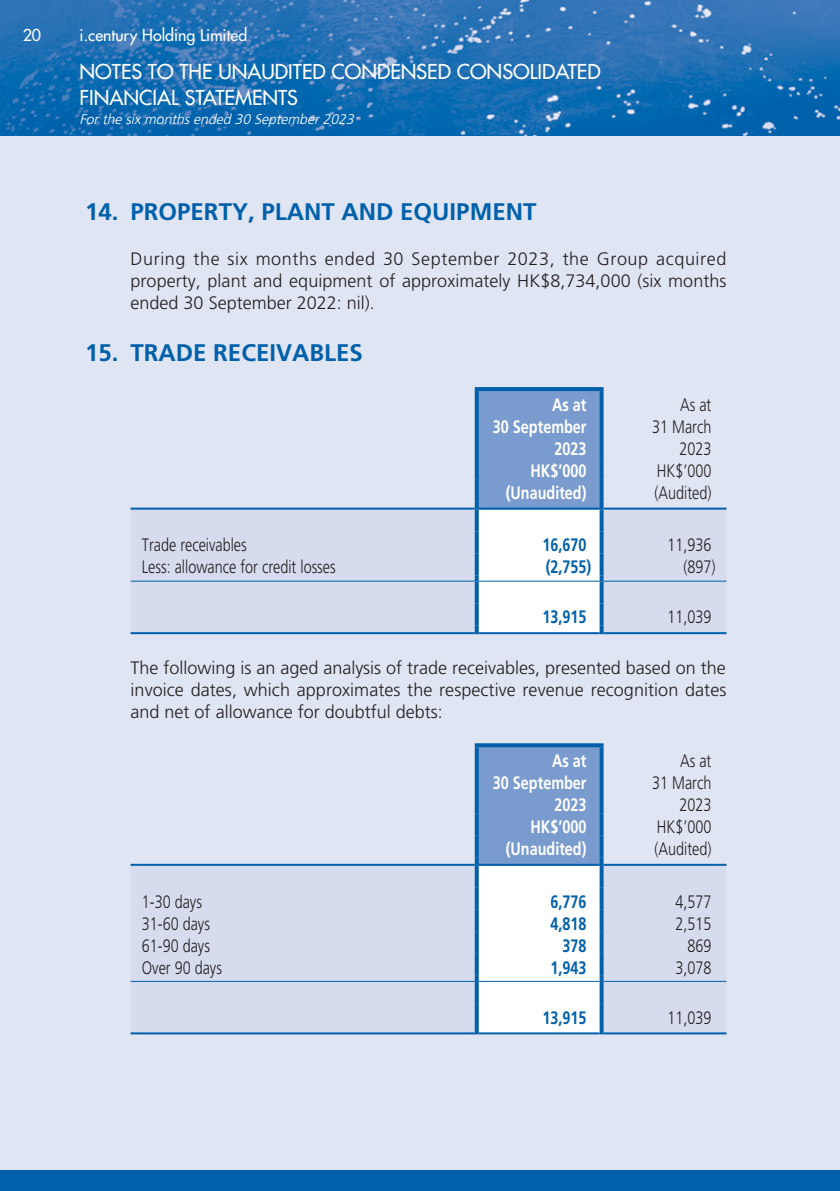
<style>
.page{position:relative;width:840px;height:1191px;background:#fff}
.page>*{position:absolute;margin:0;border:0;box-sizing:border-box;transform-origin:0 0}
._01_Heading_1{font:700 24px "Frutiger LT Std";color:#0060aa}
.t1{font:500 20px/26px "Futura Std";color:#fff}
._00_Body_text{font:300 18px/22px "Frutiger LT Std";color:#231f20;text-align:justify}
._50_Table_Body{font:300 18px "Frutiger LT Std";color:#231f20;scale:.8 1}
._50_Table_Body-2{font:700 18px "Frutiger LT Std";color:#fff;scale:.8 1}
._50_Table_Body-3{font:700 18px "Frutiger LT Std";color:#0060aa;scale:.8 1}
.t2{font:500 16px "Futura Std";color:#fff}
.t3{font:italic 300 14px "Frutiger LT Std";color:#fff}
</style>
<div class="page">
<div style="left:0;top:0;width:839px;height:1191px;background:#e0e5f3"></div>
<div style="left:0;top:1170px;width:839px;height:21px;background:#0060aa"></div>
<img style="left:0;top:0;width:839px;height:136px">
<div style="left:130px;top:509px;width:596px;height:123px;background:#d6dcee"></div>
<svg style="left:474px;top:387px;width:129px;height:2px"></svg>
<svg style="left:474px;top:389px;width:129px;height:245px;background:#b0c6e2"></svg>
<hr style="left:130px;top:507px;width:344px;height:2px;background:#0060aa">
<hr style="left:478px;top:507px;width:121px;height:2px;background:#0060aa">
<hr style="left:603px;top:507px;width:123px;height:2px;background:#0060aa">
<hr style="left:130px;top:580px;width:344px;height:1px;background:#0060aa">
<hr style="left:478px;top:580px;width:121px;height:1px;background:#0060aa">
<hr style="left:603px;top:580px;width:123px;height:1px;background:#0060aa">
<hr style="left:130px;top:632px;width:344px;height:2px;background:#0060aa">
<hr style="left:478px;top:632px;width:121px;height:2px;background:#0060aa">
<hr style="left:603px;top:632px;width:123px;height:2px;background:#0060aa">
<div style="left:130px;top:866px;width:596px;height:166px;background:#d6dcee"></div>
<svg style="left:474px;top:743px;width:129px;height:2px"></svg>
<svg style="left:474px;top:745px;width:129px;height:289px;background:#bbcee6"></svg>
<hr style="left:130px;top:864px;width:344px;height:2px;background:#0060aa">
<hr style="left:478px;top:864px;width:121px;height:2px;background:#0060aa">
<hr style="left:603px;top:864px;width:123px;height:2px;background:#0060aa">
<hr style="left:130px;top:981px;width:344px;height:1px;background:#0060aa">
<hr style="left:478px;top:981px;width:121px;height:1px;background:#0060aa">
<hr style="left:603px;top:981px;width:123px;height:1px;background:#0060aa">
<hr style="left:130px;top:1032px;width:344px;height:2px;background:#0060aa">
<hr style="left:478px;top:1032px;width:121px;height:2px;background:#0060aa">
<hr style="left:603px;top:1032px;width:123px;height:2px;background:#0060aa">
<p class="t2" style="left:23px;top:25px;width:20px">20</p>
<p class="t2" style="left:80px;top:25px;width:169px">i.century Holding Limited</p>
<p class="t1" style="left:80px;top:59px;width:522px">NOTES TO THE UNAUDITED CONDENSED CONSOLIDATED<br>FINANCIAL STATEMENTS</p>
<p class="t3" style="left:80px;top:111px;width:279px">Forthe sixmonthsended 30 September2023</p>
<p class="_01_Heading_1" style="left:85px;top:197px;width:452px">14. PROPERTY, PLANT AND EQUIPMENT</p>
<p class="_00_Body_text" style="left:130px;top:248px;width:597px">During the six months ended 30 September 2023, the Group acquired property, plant and equipment of approximately HK$8,734,000 (six months ended 30 September 2022: nil).</p>
<p class="_01_Heading_1" style="left:85px;top:339px;width:279px">15. TRADE RECEIVABLES</p>
<p class="_50_Table_Body-2" style="left:552px;top:394px;width:45px">As at</p>
<p class="_50_Table_Body-2" style="left:492px;top:416px;width:119px">30 September</p>
<p class="_50_Table_Body-2" style="left:554px;top:438px;width:42px">2023</p>
<p class="_50_Table_Body" style="left:679px;top:394px;width:41px">As at</p>
<p class="_50_Table_Body" style="left:651px;top:416px;width:76px">31 March</p>
<p class="_50_Table_Body" style="left:679px;top:438px;width:42px">2023</p>
<p class="_50_Table_Body-2" style="left:530px;top:460px;width:72px">HK$’000</p>
<p class="_50_Table_Body" style="left:656px;top:460px;width:70px">HK$’000</p>
<p class="_50_Table_Body-2" style="left:505px;top:482px;width:102px">(Unaudited)</p>
<p class="_50_Table_Body" style="left:654px;top:482px;width:73px">(Audited)</p>
<p class="_50_Table_Body" style="left:142px;top:535px;width:132px">Trade receivables</p>
<p class="_50_Table_Body-3" style="left:542px;top:534px;width:57px">16,670</p>
<p class="_50_Table_Body" style="left:667px;top:535px;width:57px">11,936</p>
<p class="_50_Table_Body" style="left:142px;top:557px;width:244px">Less: allowance for credit losses</p>
<p class="_50_Table_Body-3" style="left:545px;top:556px;width:59px">(2,755)</p>
<p class="_50_Table_Body" style="left:683px;top:557px;width:42px">(897)</p>
<p class="_50_Table_Body-3" style="left:542px;top:606px;width:57px">13,915</p>
<p class="_50_Table_Body" style="left:667px;top:607px;width:57px">11,039</p>
<p class="_00_Body_text" style="left:130px;top:657px;width:597px">The following is an aged analysis of trade receivables, presented based on the invoice dates, which approximates the respective revenue recognition dates and net of allowance for doubtful debts:</p>
<p class="_50_Table_Body-2" style="left:552px;top:750px;width:45px">As at</p>
<p class="_50_Table_Body-2" style="left:492px;top:772px;width:119px">30 September</p>
<p class="_50_Table_Body-2" style="left:554px;top:794px;width:42px">2023</p>
<p class="_50_Table_Body" style="left:679px;top:750px;width:41px">As at</p>
<p class="_50_Table_Body" style="left:651px;top:772px;width:76px">31 March</p>
<p class="_50_Table_Body" style="left:679px;top:794px;width:42px">2023</p>
<p class="_50_Table_Body-2" style="left:530px;top:816px;width:72px">HK$’000</p>
<p class="_50_Table_Body" style="left:656px;top:816px;width:70px">HK$’000</p>
<p class="_50_Table_Body-2" style="left:505px;top:838px;width:102px">(Unaudited)</p>
<p class="_50_Table_Body" style="left:654px;top:838px;width:73px">(Audited)</p>
<p class="_50_Table_Body" style="left:142px;top:891px;width:77px">1-30 days</p>
<p class="_50_Table_Body-3" style="left:550px;top:890px;width:47px">6,776</p>
<p class="_50_Table_Body" style="left:675px;top:891px;width:47px">4,577</p>
<p class="_50_Table_Body" style="left:142px;top:913px;width:87px">31-60 days</p>
<p class="_50_Table_Body-3" style="left:550px;top:912px;width:47px">4,818</p>
<p class="_50_Table_Body" style="left:675px;top:913px;width:47px">2,515</p>
<p class="_50_Table_Body" style="left:142px;top:935px;width:87px">61-90 days</p>
<p class="_50_Table_Body-3" style="left:562px;top:934px;width:32px">378</p>
<p class="_50_Table_Body" style="left:687px;top:935px;width:32px">869</p>
<p class="_50_Table_Body" style="left:142px;top:957px;width:102px">Over 90 days</p>
<p class="_50_Table_Body-3" style="left:550px;top:956px;width:47px">1,943</p>
<p class="_50_Table_Body" style="left:675px;top:957px;width:47px">3,078</p>
<p class="_50_Table_Body-3" style="left:542px;top:1006px;width:57px">13,915</p>
<p class="_50_Table_Body" style="left:667px;top:1007px;width:57px">11,039</p>
</div>
